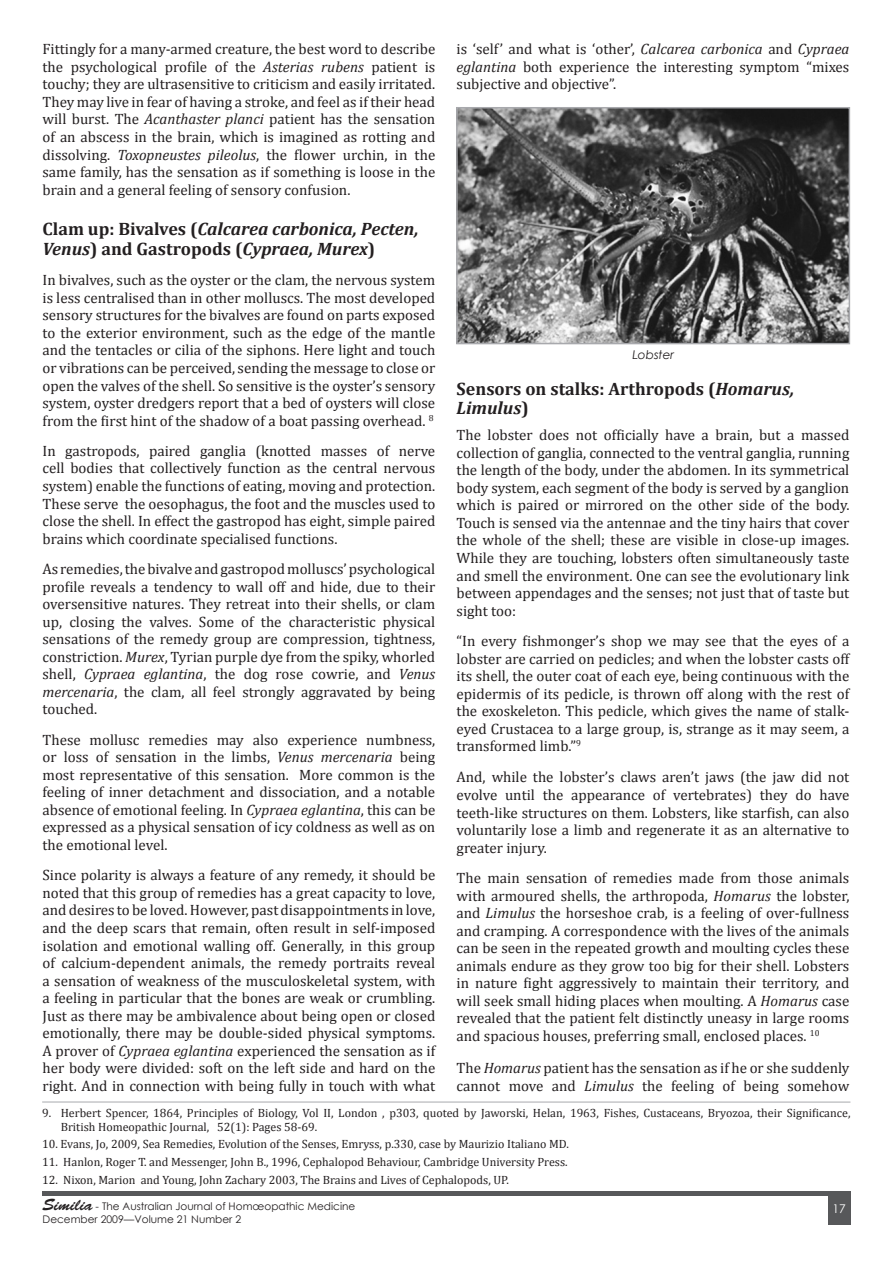
<style>
.page{position:relative;width:893px;height:1263px;background:#fff}
.page>*{position:absolute;margin:0;border:0;box-sizing:border-box;transform-origin:0 0}
.Head_2{font:italic 700 18px/19.5px "Cambria";color:#231f20}
.Head_2-2{font:700 18px/19.5px "Cambria";color:#231f20}
.t1{font:15px/17.5px "Cambria";color:#231f20;text-align:justify}
.Endnote_Text{font:12px/13.5px "Cambria";color:#231f20}
.t2{font:italic 12px "Century Gothic";color:#231f20}
.t3{font:12px "Century Gothic";color:#fff}
.t4{font:10.5px/12.6px "Century Gothic";color:#231f20}
.s1{font-style:italic}
.s2{font-style:normal}
.s3{font-family:"Brush Script Std";font-size:16.5px}
</style>
<div class="page">
<hr style="left:42px;top:1191px;width:808px;height:4px;background:#57585a">
<div style="left:828px;top:1195px;width:22px;height:30px;background:#57585a"></div>
<img style="left:459px;top:110px;width:388px;height:231px">
<div style="left:456px;top:107px;width:394px;height:237px;border:2px solid #a8a9ad"></div>
<hr style="left:42px;top:1101px;width:808px;height:1px;background:#a8a9ad">
<p class="t1" style="left:457px;top:40px;width:394px">is ‘self’ and what is ‘other’, <span class="s1">Calcarea carbonica</span> and <span class="s1">Cypraea eglantina</span> both experience the interesting symptom “mixes subjective and objective”.</p>
<p class="t1" style="left:43px;top:40px;width:394px">Fittingly for a many-armed creature, the best word to describe the psychological profile of the <span class="s1">Asterias rubens</span> patient is touchy; they are ultrasensitive to criticism and easily irritated.<br>They may live in fear of having a stroke, and feel as if their head will burst. The <span class="s1">Acanthaster planci</span> patient has the sensation of an abscess in the brain, which is imagined as rotting and dissolving. <span class="s1">Toxopneustes pileolus</span>, the flower urchin, in the same family, has the sensation as if something is loose in the brain and a general feeling of sensory confusion.</p>
<p class="Head_2" style="left:43px;top:219px;width:377px"><span class="s2">Clam up: Bivalves (</span>Calcarea carbonica, Pecten,<br>Venus<span class="s2">) and Gastropods (</span>Cypraea, Murex<span class="s2">)</span></p>
<p class="t1" style="left:43px;top:271px;width:394px">In bivalves, such as the oyster or the clam, the nervous system is less centralised than in other molluscs. The most developed sensory structures for the bivalves are found on parts exposed to the exterior environment, such as the edge of the mantle and the tentacles or cilia of the siphons. Here light and touch or vibrations can be perceived, sending the message to close or open the valves of the shell. So sensitive is the oyster’s sensory system, oyster dredgers report that a bed of oysters will close from the first hint of the shadow of a boat passing overhead. <sup>8</sup></p>
<p class="t1" style="left:43px;top:442px;width:394px">In gastropods, paired ganglia (knotted masses of nerve cell bodies that collectively function as the central nervous system) enable the functions of eating, moving and protection.<br>These serve the oesophagus, the foot and the muscles used to close the shell. In effect the gastropod has eight, simple paired brains which coordinate specialised functions.</p>
<p class="t1" style="left:43px;top:560px;width:394px">As remedies, the bivalve and gastropod molluscs’ psychological profile reveals a tendency to wall off and hide, due to their oversensitive natures. They retreat into their shells, or clam up, closing the valves. Some of the characteristic physical sensations of the remedy group are compression, tightness, constriction. <span class="s1">Murex</span>, Tyrian purple dye from the spiky, whorled shell, <span class="s1">Cypraea eglantina</span>, the dog rose cowrie, and <span class="s1">Venus mercenaria</span>, the clam, all feel strongly aggravated by being touched.</p>
<p class="t1" style="left:43px;top:731px;width:394px">These mollusc remedies may also experience numbness, or loss of sensation in the limbs, <span class="s1">Venus mercenaria</span> being most representative of this sensation. More common is the feeling of inner detachment and dissociation, and a notable absence of emotional feeling. In <span class="s1">Cypraea eglantina</span>, this can be expressed as a physical sensation of icy coldness as well as on the emotional level.</p>
<p class="t1" style="left:43px;top:866px;width:394px">Since polarity is always a feature of any remedy, it should be noted that this group of remedies has a great capacity to love, and desires to be loved. However, past disappointments in love, and the deep scars that remain, often result in self-imposed isolation and emotional walling off. Generally, in this group of calcium-dependent animals, the remedy portraits reveal a sensation of weakness of the musculoskeletal system, with a feeling in particular that the bones are weak or crumbling.<br>Just as there may be ambivalence about being open or closed emotionally, there may be double-sided physical symptoms.<br>A prover of <span class="s1">Cypraea eglantina</span> experienced the sensation as if her body were divided: soft on the left side and hard on the right. And in connection with being fully in touch with what</p>
<p class="t2" style="left:632px;top:346px;width:43px">Lobster</p>
<p class="Head_2-2" style="left:457px;top:378px;width:339px">Sensors on stalks: Arthropods (<span class="s1">Homarus,<br>Limulus</span>)</p>
<p class="t1" style="left:457px;top:426px;width:394px">The lobster does not officially have a brain, but a massed collection of ganglia, connected to the ventral ganglia, running the length of the body, under the abdomen. In its symmetrical body system, each segment of the body is served by a ganglion which is paired or mirrored on the other side of the body.<br>Touch is sensed via the antennae and the tiny hairs that cover the whole of the shell; these are visible in close-up images.<br>While they are touching, lobsters often simultaneously taste and smell the environment. One can see the evolutionary link between appendages and the senses; not just that of taste but sight too:</p>
<p class="t1" style="left:457px;top:632px;width:394px">“In every fishmonger’s shop we may see that the eyes of a lobster are carried on pedicles; and when the lobster casts off its shell, the outer coat of each eye, being continuous with the epidermis of its pedicle, is thrown off along with the rest of the exoskeleton. This pedicle, which gives the name of stalk&shy;eyed Crustacea to a large group, is, strange as it may seem, a transformed limb.”<sup>9</sup></p>
<p class="t1" style="left:457px;top:768px;width:394px">And, while the lobster’s claws aren’t jaws (the jaw did not evolve until the appearance of vertebrates) they do have teeth-like structures on them. Lobsters, like starfish, can also voluntarily lose a limb and regenerate it as an alternative to greater injury.</p>
<p class="t1" style="left:457px;top:869px;width:394px">The main sensation of remedies made from those animals with armoured shells, the arthropoda, <span class="s1">Homarus</span> the lobster, and <span class="s1">Limulus</span> the horseshoe crab, is a feeling of over-fullness and cramping. A correspondence with the lives of the animals can be seen in the repeated growth and moulting cycles these animals endure as they grow too big for their shell. Lobsters in nature fight aggressively to maintain their territory, and will seek small hiding places when moulting. A <span class="s1">Homarus</span> case revealed that the patient felt distinctly uneasy in large rooms and spacious houses, preferring small, enclosed places. <sup>10</sup></p>
<p class="t1" style="left:457px;top:1059px;width:394px">The <span class="s1">Homarus</span> patient has the sensation as if he or she suddenly cannot move and <span class="s1">Limulus</span> the feeling of being somehow</p>
<p class="Endnote_Text" style="left:61px;top:1106px;width:791px;text-indent:-18px">9. Herbert Spencer, 1864, Principles of Biology, Vol II, London , p303, quoted by Jaworski, Helan, 1963, Fishes, Custaceans, Bryozoa, their Significance,<br>British Homeopathic Journal, 52(1): Pages 58-69.</p>
<p class="Endnote_Text" style="left:42px;top:1137px;width:528px">10. Evans, Jo, 2009, Sea Remedies, Evolution of the Senses, Emryss, p.330, case by Maurizio Italiano MD.</p>
<p class="Endnote_Text" style="left:42px;top:1155px;width:527px">11. Hanlon, Roger T. and Messenger, John B., 1996, Cephalopod Behaviour, Cambridge University Press.</p>
<p class="Endnote_Text" style="left:42px;top:1173px;width:468px">12. Nixon, Marion and Young, John Zachary 2003, The Brains and Lives of Cephalopods, UP.</p>
<p class="t4" style="left:43px;top:1200px;width:314px"><span class="s3">Similia</span> - The Australian Journal of Homœopathic Medicine<br>December 2009—Volume 21 Number 2</p>
<p class="t3" style="left:832px;top:1200px;width:15px">17</p>
</div>
